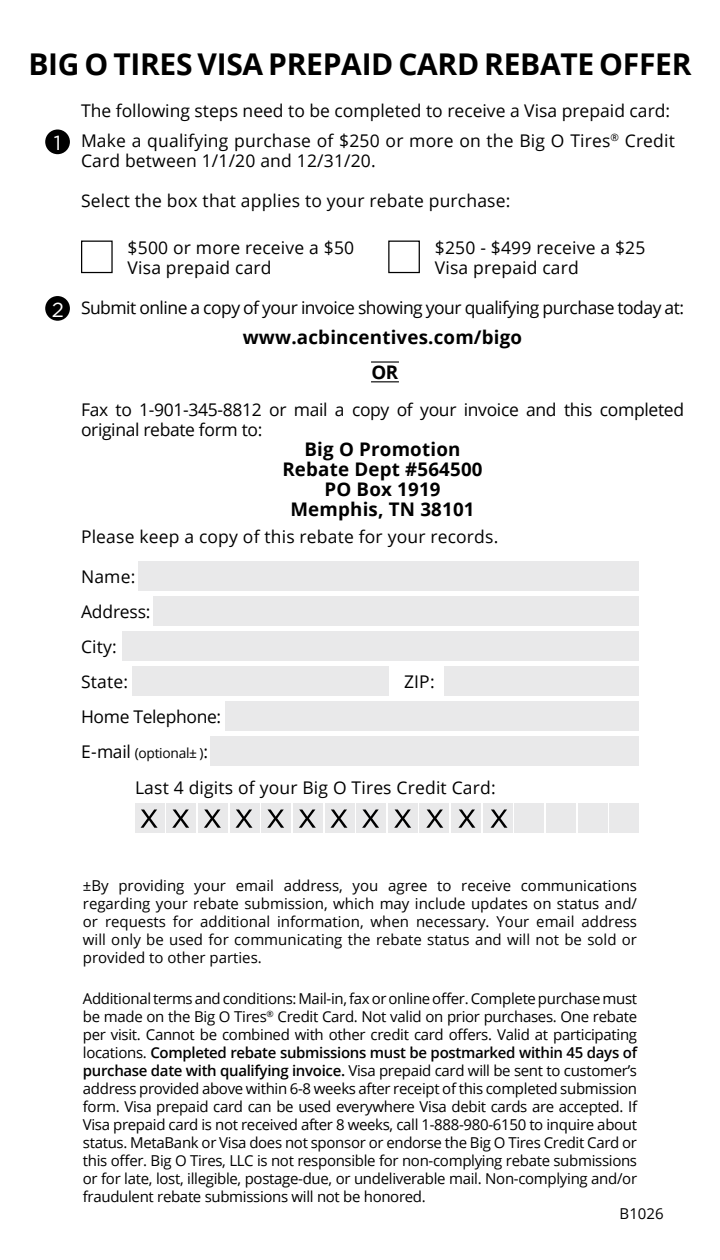
<style>
.page{position:relative;width:720px;height:1260px;background:#fff}
.page>*{position:absolute;margin:0;border:0;box-sizing:border-box;transform-origin:0 0}
.t1{font:700 30px "Open Sans";letter-spacing:-.01em;color:#000}
.t2{font:700 18.75px/20px "Open Sans";letter-spacing:.01em;color:#000;text-align:center}
.t3{font:17.5px/20px "Open Sans";letter-spacing:.01em;color:#000}
.t4{font:17.5px/20px "Open Sans";letter-spacing:-.02em;color:#000}
.t5{font:17.5px "Open Sans";letter-spacing:-.03em;color:#000}
.t6{font:15px/18px "Open Sans";letter-spacing:-.02em;color:#000;text-align:justify}
.t7{font:600 15px "Open Sans";letter-spacing:-.02em;color:#000}
.t8{font:13.75px "Open Sans";letter-spacing:-.02em;color:#000}
.s1{font-family:"Gotham";font-size:20.25px;color:#fff}
.s2{font-size:17.5px}
.s3{font-weight:400}
.s4{font-weight:600}
</style>
<div class="page">
<svg style="left:81px;top:240px;width:339px;height:34px"></svg>
<hr style="left:371px;top:361px;width:28px;height:2px;background:#000">
<svg style="left:371px;top:381px;width:28px;height:1px"></svg>
<div style="left:45px;top:129px;width:25px;height:25px;background:#000;border-radius:50%"></div>
<div style="left:45px;top:296px;width:25px;height:25px;background:#000;border-radius:50%"></div>
<div style="left:515px;top:803px;width:29px;height:30px;background:#e9e9ea"></div>
<div style="left:546px;top:803px;width:30px;height:30px;background:#e9e9ea"></div>
<div style="left:578px;top:803px;width:29px;height:30px;background:#e9e9ea"></div>
<div style="left:610px;top:803px;width:29px;height:30px;background:#e9e9ea"></div>
<div style="left:211px;top:737px;width:428px;height:29px;background:#e9e9ea"></div>
<div style="left:225px;top:702px;width:414px;height:29px;background:#e9e9ea"></div>
<div style="left:445px;top:667px;width:194px;height:29px;background:#e9e9ea"></div>
<div style="left:132px;top:667px;width:257px;height:29px;background:#e9e9ea"></div>
<div style="left:122px;top:632px;width:517px;height:29px;background:#e9e9ea"></div>
<div style="left:153px;top:597px;width:486px;height:29px;background:#e9e9ea"></div>
<div style="left:483px;top:803px;width:29px;height:30px;background:#e9e9ea"></div>
<div style="left:451px;top:803px;width:30px;height:30px;background:#e9e9ea"></div>
<div style="left:420px;top:803px;width:29px;height:30px;background:#e9e9ea"></div>
<div style="left:388px;top:803px;width:29px;height:30px;background:#e9e9ea"></div>
<div style="left:357px;top:803px;width:29px;height:30px;background:#e9e9ea"></div>
<div style="left:325px;top:803px;width:29px;height:30px;background:#e9e9ea"></div>
<div style="left:293px;top:803px;width:30px;height:30px;background:#e9e9ea"></div>
<div style="left:262px;top:803px;width:29px;height:30px;background:#e9e9ea"></div>
<div style="left:230px;top:803px;width:29px;height:30px;background:#e9e9ea"></div>
<div style="left:198px;top:803px;width:30px;height:30px;background:#e9e9ea"></div>
<div style="left:167px;top:803px;width:29px;height:30px;background:#e9e9ea"></div>
<div style="left:135px;top:803px;width:29px;height:30px;background:#e9e9ea"></div>
<svg style="left:172px;top:810px;width:17px;height:18px"></svg>
<svg style="left:141px;top:810px;width:17px;height:18px"></svg>
<svg style="left:236px;top:810px;width:17px;height:18px"></svg>
<svg style="left:204px;top:810px;width:17px;height:18px"></svg>
<svg style="left:299px;top:810px;width:17px;height:18px"></svg>
<svg style="left:267px;top:810px;width:17px;height:18px"></svg>
<svg style="left:362px;top:810px;width:17px;height:18px"></svg>
<svg style="left:394px;top:810px;width:17px;height:18px"></svg>
<svg style="left:426px;top:810px;width:17px;height:18px"></svg>
<svg style="left:458px;top:810px;width:17px;height:18px"></svg>
<svg style="left:491px;top:810px;width:17px;height:18px"></svg>
<svg style="left:330px;top:810px;width:17px;height:18px"></svg>
<div style="left:139px;top:562px;width:500px;height:29px;background:#e9e9ea"></div>
<h1 class="t1" style="left:28px;top:43px;width:665px">BIG O TIRES VISA PREPAID CARD REBATE OFFER</h1>
<h2 class="t3" style="left:81px;top:100px;width:591px">The following steps need to be completed to receive a Visa prepaid card:</h2>
<h3 class="t3" style="left:81px;top:130px;width:596px;text-indent:-27px"><span class="s1">1</span> Make a qualifying purchase of $250 or more on the Big O Tires<sup>®</sup> Credit<br>Card between 1/1/20 and 12/31/20.</h3>
<p class="t3" style="left:81px;top:190px;width:431px">Select the box that applies to your rebate purchase:</p>
<h4 class="t3" style="left:128px;top:237px;width:228px">$500 or more receive a $50<br>Visa prepaid card</h4>
<h4 class="t3" style="left:435px;top:237px;width:212px">$250 - $499 receive a $25<br>Visa prepaid card</h4>
<h3 class="t5" style="left:52px;top:296px;width:634px"><span class="s1">2</span> Submit online a copy of your invoice showing your qualifying purchase today at:</h3>
<p class="t2" style="left:243px;top:326px;width:281px">www.acbincentives.com/bigo</p>
<p class="t2" style="left:372px;top:362px;width:28px">OR</p>
<p class="t4" style="left:81px;top:399px;width:605px">Fax to 1-901-345-8812 or mail a copy of your invoice and this completed original rebate form to:</p>
<p class="t2" style="left:282px;top:439px;width:202px">Big O Promotion<br>Rebate Dept #564500<br>PO Box 1919<br>Memphis, TN 38101</p>
<p class="t3" style="left:81px;top:526px;width:419px">Please keep a copy of this rebate for your records.</p>
<p class="t3" style="left:81px;top:559px;width:71px;line-height:35px">Name:<br>Address:<br>City:<br>State:</p>
<p class="t3" style="left:404px;top:671px;width:32px">ZIP:</p>
<p class="t4" style="left:81px;top:706px;width:142px">Home Telephone:</p>
<p class="t8" style="left:81px;top:743px;width:129px"><span class="s2">E-mail</span> (optional± )<span class="s2">:</span></p>
<p class="t3" style="left:135px;top:777px;width:362px">Last 4 digits of your Big O Tires Credit Card:</p>
<p class="t6" style="left:83px;top:877px;width:556px">±By providing your email address, you agree to receive communications regarding your rebate submission, which may include updates on status and/ or requests for additional information, when necessary. Your email address will only be used for communicating the rebate status and will not be sold or provided to other parties.</p>
<p class="t6" style="left:83px;top:989px;width:556px">Additional terms and conditions: Mail-in, fax or online offer. Complete purchase must</p>
<p class="t6" style="left:83px;top:1007px;width:556px">be made on the Big O Tires<sup>®</sup> Credit Card. Not valid on prior purchases. One rebate</p>
<p class="t6" style="left:83px;top:1025px;width:556px">per visit. Cannot be combined with other credit card offers. Valid at participating</p>
<p class="t7" style="left:83px;top:1042px;width:556px"><span class="s3">locations.</span> Completed rebate submissions must be postmarked within 45 days of</p>
<p class="t6" style="left:83px;top:1061px;width:556px"><span class="s4">purchase date with qualifying invoice.</span> Visa prepaid card will be sent to customer’s</p>
<p class="t6" style="left:83px;top:1079px;width:556px">address provided above within 6-8 weeks after receipt of this completed submission</p>
<p class="t6" style="left:83px;top:1097px;width:556px">form. Visa prepaid card can be used everywhere Visa debit cards are accepted. If</p>
<p class="t6" style="left:83px;top:1115px;width:556px">Visa prepaid card is not received after 8 weeks, call 1-888-980-6150 to inquire about</p>
<p class="t6" style="left:83px;top:1133px;width:556px">status. MetaBank or Visa does not sponsor or endorse the Big O Tires Credit Card or</p>
<p class="t6" style="left:83px;top:1151px;width:556px">this offer. Big O Tires, LLC is not responsible for non-complying rebate submissions</p>
<p class="t6" style="left:83px;top:1169px;width:556px">or for late, lost, illegible, postage-due, or undeliverable mail. Non-complying and/or</p>
<p class="t6" style="left:83px;top:1187px;width:344px">fraudulent rebate submissions will not be honored.</p>
<p class="t6" style="left:620px;top:1204px;width:46px">B1026</p>
</div>
